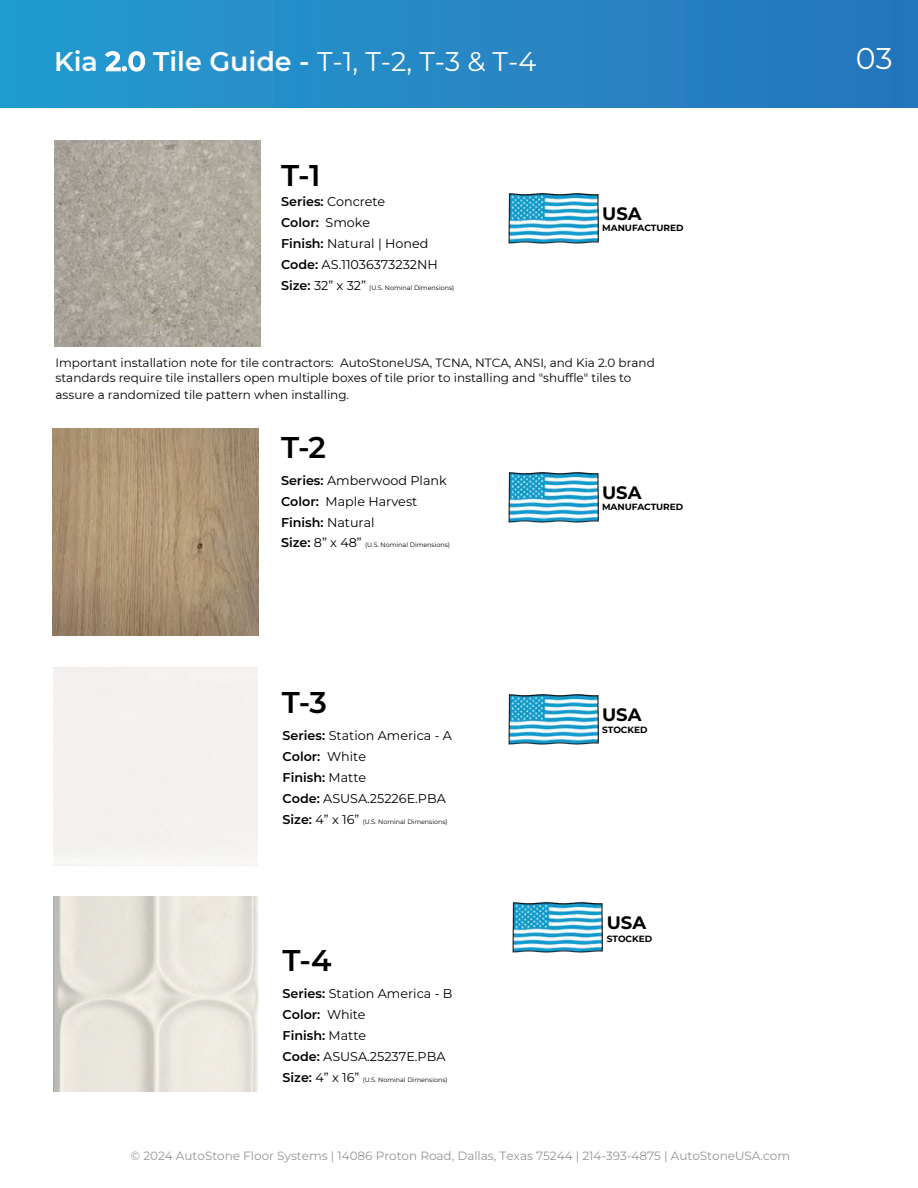
<style>
.page{position:relative;width:918px;height:1188px;background:#fff}
.page>*{position:absolute;margin:0;border:0;box-sizing:border-box;transform-origin:0 0}
.Chapter_Titles{font:600 30px "Montserrat";color:#000}
.t1{font:30px "Montserrat";color:#fff}
.Chapter_Titles-2{font:600 27px "Montserrat";color:#fff}
.Chapter_Titles-3{font:700 18px "Montserrat";color:#000}
.t2{font:12.75px/21px "Montserrat";color:#000}
.Chapter_Titles-4{font:12.75px/20.9px "Montserrat";color:#000}
.Chapter_Titles-5{font:600 12.75px "Montserrat";color:#000}
.t3{font:12px/14.4px "Montserrat";color:#000}
.t4{font:12px "Montserrat";color:#939598}
.Chapter_Titles-6{font:700 9px "Montserrat";color:#000}
.Chapter_Titles-7{font:6.3px "Montserrat";color:#000}
.t5{font:6.3px "Montserrat";color:#000}
.s1{font-weight:400}
.s2{font-style:inherit}
.s3{font-weight:600}
.s4{font-weight:600;font-size:12.75px}
.s5{font-size:12.75px}
</style>
<div class="page">
<div style="left:0;top:0;width:918px;height:108px;background:linear-gradient(to right,#249bcf,#2775bb)"></div>
<img style="left:54px;top:140px;width:206px;height:207px">
<img style="left:53px;top:429px;width:206px;height:206px">
<img style="left:508px;top:193px;width:91px;height:51px">
<img style="left:508px;top:472px;width:91px;height:51px">
<img style="left:54px;top:897px;width:205px;height:194px">
<img style="left:508px;top:694px;width:91px;height:51px">
<img style="left:512px;top:902px;width:91px;height:51px">
<p class="Chapter_Titles-2" style="left:54px;top:42px;width:484px">Kia 2.0 Tile Guide - <span class="s1">T-1</span><span class="s1">,</span> <span class="s1">T-2</span><span class="s1">, T-3 &amp; T-4</span></p>
<h1 class="t1" style="left:856px;top:38px;width:38px">0<span class="s2">3</span></h1>
<p class="Chapter_Titles" style="left:281px;top:154px;width:41px">T-1</p>
<p class="Chapter_Titles-4" style="left:281px;top:191px;width:106px"><span class="s3">Series:</span> Concrete</p>
<p class="Chapter_Titles-5" style="left:281px;top:214px;width:90px">Color: <span class="s1">Smoke</span></p>
<p class="Chapter_Titles-4" style="left:281px;top:233px;width:149px"><span class="s3">Finish:</span> Natural | Honed</p>
<p class="Chapter_Titles-4" style="left:281px;top:254px;width:158px"><span class="s3">Code:</span> AS.11036373232NH</p>
<p class="Chapter_Titles-7" style="left:281px;top:284px;width:175px"><span class="s4">Size:</span> <span class="s5">32” x 32”</span> (U.S. Nominal Dimensions)</p>
<p class="Chapter_Titles-3" style="left:602px;top:201px;width:41px">USA</p>
<p class="Chapter_Titles-6" style="left:602px;top:222px;width:83px">MANUFACTURED</p>
<p class="t3" style="left:56px;top:356px;width:601px">Important installation note for tile contractors: AutoStoneUSA, TCNA, NTCA, ANSI, and Kia 2.0 brand standards require tile installers open multiple boxes of tile prior to installing and "shuffle" tiles to</p>
<p class="t3" style="left:56px;top:387px;width:295px">assure a randomized tile pattern when installing.</p>
<h1 class="Chapter_Titles" style="left:281px;top:426px;width:46px">T-2</h1>
<p class="Chapter_Titles-4" style="left:281px;top:470px;width:167px"><span class="s3">Series:</span> Amberwood Plank<br><span class="s3">Color:</span> Maple Harvest<br><span class="s3">Finish:</span> Natural</p>
<p class="Chapter_Titles-7" style="left:281px;top:541px;width:170px"><span class="s4">Size:</span> <span class="s5">8” x 48”</span> (U.S. Nominal Dimensions)</p>
<p class="Chapter_Titles-3" style="left:602px;top:480px;width:41px">USA</p>
<p class="Chapter_Titles-6" style="left:602px;top:500px;width:83px">MANUFACTURED</p>
<h1 class="Chapter_Titles" style="left:282px;top:681px;width:46px">T-3</h1>
<p class="t2" style="left:283px;top:725px;width:171px"><span class="s3">Series:</span> Station America - A<br><span class="s3">Color:</span> White<br><span class="s3">Finish:</span> Matte<br><span class="s3">Code:</span> ASUSA.25226E.PBA</p>
<p class="t5" style="left:283px;top:818px;width:167px"><span class="s4">Size:</span> <span class="s5">4” x 16”</span> (U.S. Nominal Dimensions)</p>
<h1 class="Chapter_Titles" style="left:283px;top:939px;width:51px">T-4</h1>
<p class="t2" style="left:283px;top:982px;width:171px"><span class="s3">Series:</span> Station America - B<br><span class="s3">Color:</span> White<br><span class="s3">Finish:</span> Matte<br><span class="s3">Code:</span> ASUSA.25237E.PBA</p>
<p class="t5" style="left:283px;top:1075px;width:167px"><span class="s4">Size:</span> <span class="s5">4” x 16”</span> (U.S. Nominal Dimensions)</p>
<h3 class="Chapter_Titles-3" style="left:602px;top:702px;width:41px">USA</h3>
<p class="Chapter_Titles-6" style="left:602px;top:724px;width:47px">STOCKED</p>
<h3 class="Chapter_Titles-3" style="left:607px;top:910px;width:41px">USA</h3>
<p class="Chapter_Titles-6" style="left:607px;top:932px;width:47px">STOCKED</p>
<p class="t4" style="left:131px;top:1147px;width:661px">© <span class="s2">202</span>4 AutoStone Floor Systems | 14086 Proton Road, Dallas, Texas 75244 | 214-393-4875 | AutoStoneUSA.com</p>
</div>
